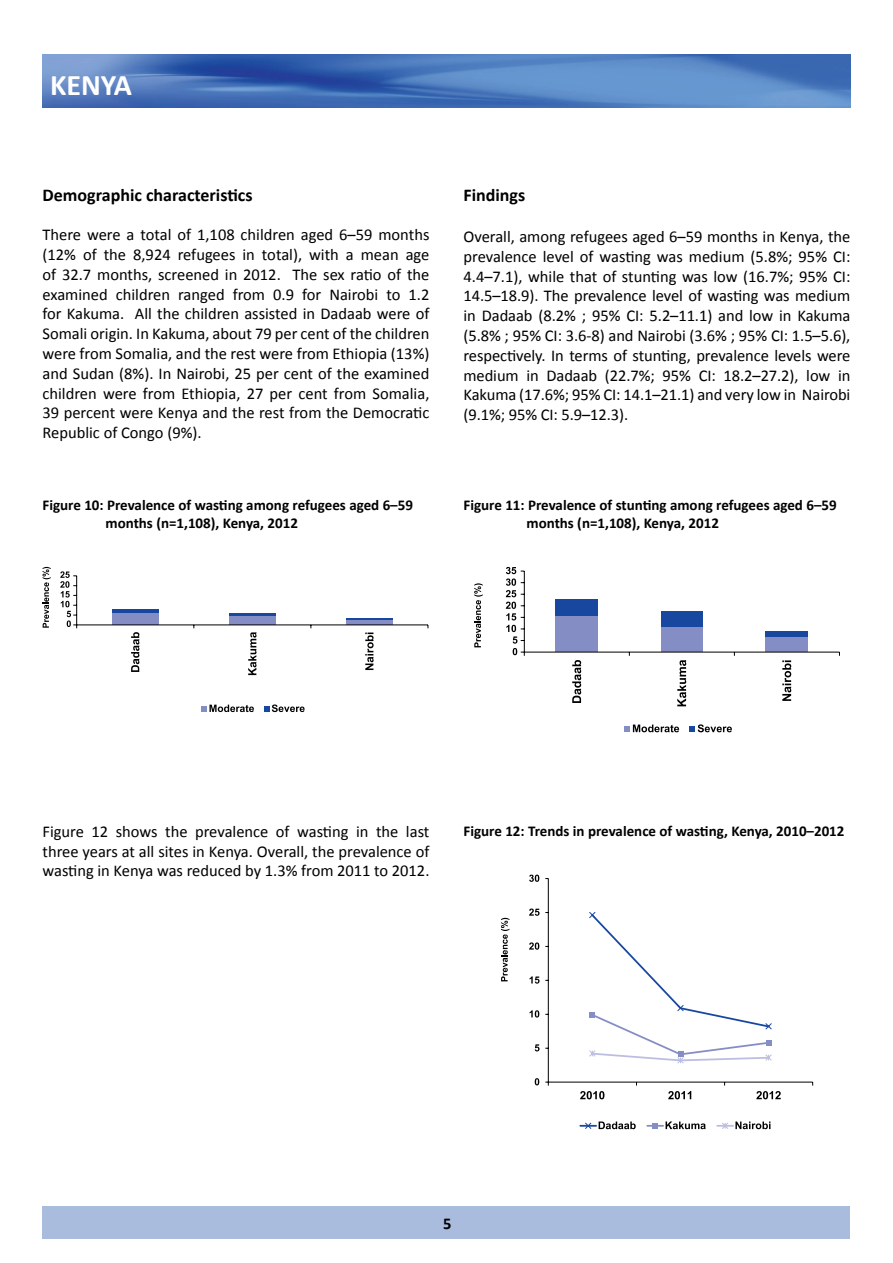
<style>
.page{position:relative;width:893px;height:1263px;background:#fff}
.page>*{position:absolute;margin:0;border:0;box-sizing:border-box;transform-origin:0 0}
.t1{font:700 30px "Calibri";color:#fff}
.t2{font:700 18px "Calibri";color:#000}
.t3{font:16.5px/19.8px "Calibri";letter-spacing:-.005em;color:#000;text-align:justify}
.t4{font:700 16.5px "Calibri";color:#000}
.t5{font:700 15px/18px "Calibri";color:#000}
</style>
<div class="page">
<div style="left:43px;top:1206px;width:807px;height:33px;background:#aabcde"></div>
<img style="left:43px;top:54px;width:807px;height:54px">
<div style="left:112px;top:612px;width:47px;height:13px;background:#858dc5"></div>
<div style="left:229px;top:616px;width:47px;height:9px;background:#858dc5"></div>
<div style="left:346px;top:619px;width:47px;height:6px;background:#858dc5"></div>
<hr style="left:112px;top:609px;width:47px;height:3px;background:#17479e">
<hr style="left:229px;top:613px;width:47px;height:3px;background:#17479e">
<hr style="left:346px;top:618px;width:47px;height:1px;background:#17479e">
<hr style="left:77px;top:625px;width:351px;height:1px;background:#000">
<svg style="left:60px;top:571px;width:17px;height:57px"></svg>
<svg style="left:131px;top:632px;width:8px;height:40px"></svg>
<svg style="left:248px;top:632px;width:8px;height:43px"></svg>
<svg style="left:365px;top:632px;width:9px;height:38px"></svg>
<svg style="left:43px;top:567px;width:8px;height:61px"></svg>
<svg style="left:201px;top:705px;width:53px;height:7px"></svg>
<svg style="left:264px;top:704px;width:41px;height:8px"></svg>
<div style="left:556px;top:616px;width:42px;height:36px;background:#858dc5"></div>
<div style="left:661px;top:627px;width:42px;height:25px;background:#858dc5"></div>
<div style="left:766px;top:637px;width:42px;height:15px;background:#858dc5"></div>
<div style="left:556px;top:599px;width:42px;height:17px;background:#17479e"></div>
<div style="left:661px;top:611px;width:42px;height:16px;background:#17479e"></div>
<div style="left:766px;top:631px;width:42px;height:6px;background:#17479e"></div>
<hr style="left:524px;top:652px;width:315px;height:1px;background:#000">
<svg style="left:506px;top:567px;width:19px;height:89px"></svg>
<svg style="left:572px;top:660px;width:9px;height:43px"></svg>
<svg style="left:677px;top:660px;width:9px;height:46px"></svg>
<svg style="left:782px;top:660px;width:9px;height:41px"></svg>
<svg style="left:474px;top:583px;width:9px;height:64px"></svg>
<svg style="left:624px;top:724px;width:55px;height:8px"></svg>
<svg style="left:690px;top:724px;width:42px;height:8px"></svg>
<hr style="left:548px;top:878px;width:1px;height:204px;background:#000">
<hr style="left:548px;top:1082px;width:265px;height:1px;background:#000">
<svg style="left:535px;top:1078px;width:4px;height:7px"></svg>
<svg style="left:535px;top:1044px;width:4px;height:7px"></svg>
<svg style="left:530px;top:1010px;width:9px;height:7px"></svg>
<svg style="left:530px;top:976px;width:9px;height:8px"></svg>
<svg style="left:529px;top:942px;width:10px;height:8px"></svg>
<svg style="left:529px;top:908px;width:10px;height:8px"></svg>
<svg style="left:529px;top:875px;width:10px;height:7px"></svg>
<svg style="left:501px;top:918px;width:8px;height:63px"></svg>
<svg style="left:580px;top:912px;width:201px;height:217px"></svg>
<h1 class="t1" style="left:50px;top:66px;width:84px">KENYA</h1>
<p class="t2" style="left:43px;top:183px;width:212px">Demographic characteristics</p>
<p class="t3" style="left:43px;top:224px;width:388px">There were a total of 1,108 children aged 6–59 months (12% of the 8,924 refugees in total), with a mean age of 32.7 months, screened in 2012. The sex ratio of the examined children ranged from 0.9 for Nairobi to 1.2 for Kakuma. All the children assisted in Dadaab were of Somali origin. In Kakuma, about 79 per cent of the children were from Somalia, and the rest were from Ethiopia (13%) and Sudan (8%). In Nairobi, 25 per cent of the examined children were from Ethiopia, 27 per cent from Somalia, 39 percent were Kenya and the rest from the Democratic Republic of Congo (9%).</p>
<p class="t2" style="left:463px;top:183px;width:63px">Findings</p>
<p class="t3" style="left:463px;top:226px;width:388px">Overall, among refugees aged 6–59 months in Kenya, the prevalence level of wasting was medium (5.8%; 95% CI:<br>4.4–7.1), while that of stunting was low (16.7%; 95% CI:<br>14.5–18.9). The prevalence level of wasting was medium in Dadaab (8.2% ; 95% CI: 5.2–11.1) and low in Kakuma (5.8% ; 95% CI: 3.6-8) and Nairobi (3.6% ; 95% CI: 1.5–5.6), respectively. In terms of stunting, prevalence levels were medium in Dadaab (22.7%; 95% CI: 18.2–27.2), low in Kakuma (17.6%; 95% CI: 14.1–21.1) and very low in Nairobi (9.1%; 95% CI: 5.9–12.3).</p>
<p class="t5" style="left:106px;top:496px;width:309px;text-indent:-63px">Figure 10: Prevalence of wasting among refugees aged 6–59 months (n=1,108), Kenya, 2012</p>
<p class="t5" style="left:526px;top:496px;width:312px;text-indent:-63px">Figure 11: Prevalence of stunting among refugees aged 6–59 months (n=1,108), Kenya, 2012</p>
<p class="t3" style="left:43px;top:820px;width:388px">Figure 12 shows the prevalence of wasting in the last three years at all sites in Kenya. Overall, the prevalence of wasting in Kenya was reduced by 1.3% from 2011 to 2012.</p>
<p class="t5" style="left:463px;top:822px;width:382px">Figure 12: Trends in prevalence of wasting, Kenya, 2010–2012</p>
<p class="t4" style="left:443px;top:1213px;width:10px">5</p>
</div>
